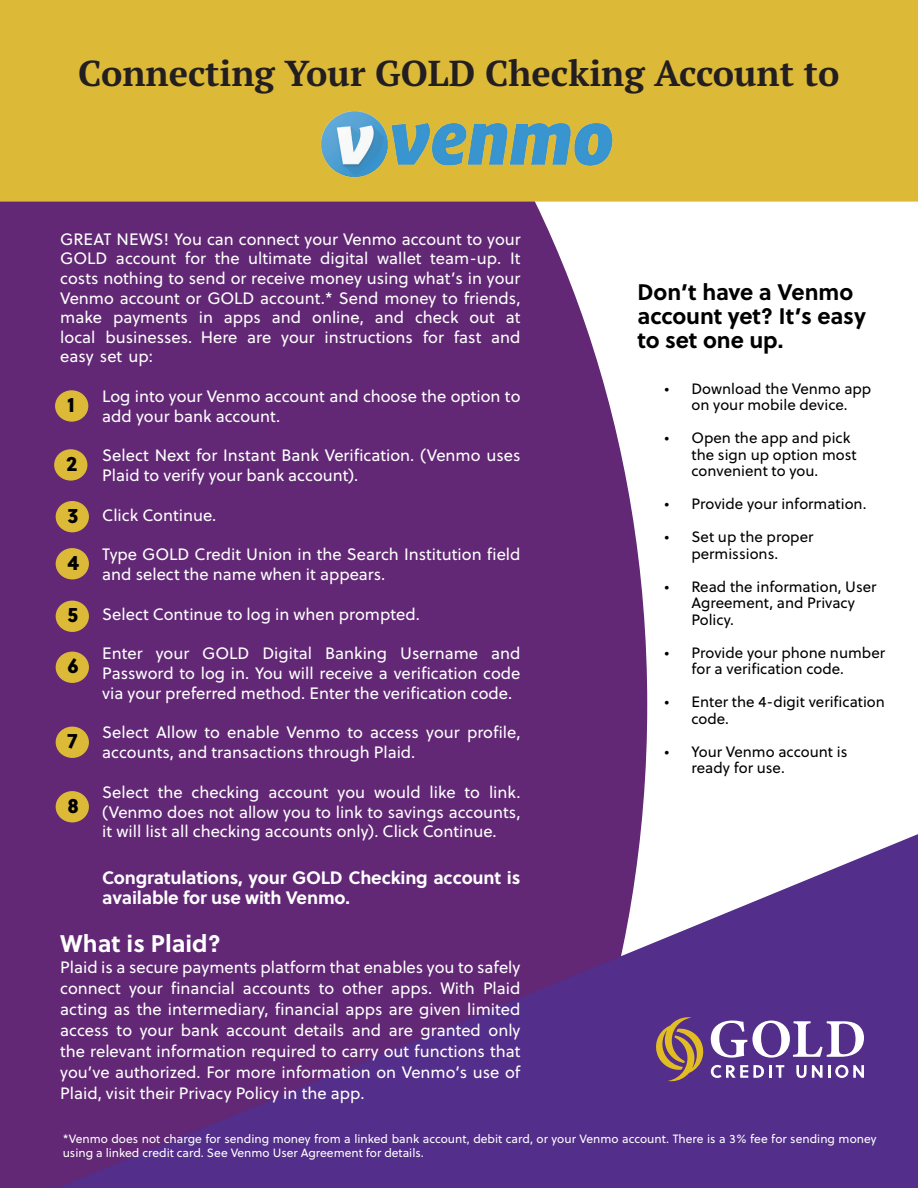
<style>
.page{position:relative;width:918px;height:1188px;background:#fff}
.page>*{position:absolute;margin:0;border:0;box-sizing:border-box;transform-origin:0 0}
.t1{font:700 36px "PT Serif Pro";color:#231f20}
.t2{font:700 24px "Soleil";color:#fff}
.t3{font:700 22.5px/24px "Soleil";letter-spacing:-.005em;color:#000}
.t4{font:21px "Soleil Xb";color:#000}
.t5{font:700 18px/19.5px "Soleil";letter-spacing:-.01em;color:#fff}
.t6{font:16.5px/19.8px "Soleil";color:#fff;text-align:justify}
.t7{font:15px/16.5px "Soleil";color:#000}
.t8{font:12px/14.4px "Soleil";color:#fff}
</style>
<div class="page">
<div style="left:0;top:202px;width:647px;height:538px;background:#622875"></div>
<div style="left:0;top:0;width:918px;height:202px;background:#ddb938"></div>
<svg style="left:0;top:742px;width:918px;height:446px;background:#6d418b"></svg>
<svg style="left:655px;top:1017px;width:209px;height:64px"></svg>
<img style="left:318px;top:108px;width:72px;height:72px">
<img style="left:387px;top:121px;width:229px;height:46px">
<div style="left:55px;top:390px;width:33px;height:32px;background:#ddb938;border-radius:50%"></div>
<div style="left:54px;top:449px;width:33px;height:32px;background:#ddb938;border-radius:50%"></div>
<div style="left:56px;top:501px;width:33px;height:31px;background:#ddb938;border-radius:50%"></div>
<div style="left:56px;top:548px;width:33px;height:31px;background:#ddb938;border-radius:50%"></div>
<div style="left:56px;top:601px;width:33px;height:31px;background:#ddb938;border-radius:50%"></div>
<div style="left:56px;top:652px;width:33px;height:31px;background:#ddb938;border-radius:50%"></div>
<div style="left:56px;top:727px;width:33px;height:31px;background:#ddb938;border-radius:50%"></div>
<div style="left:56px;top:791px;width:33px;height:31px;background:#ddb938;border-radius:50%"></div>
<h1 class="t1" style="left:78px;top:50px;width:763px">Connecting Your GOLD Checking Account to</h1>
<p class="t6" style="left:60px;top:229px;width:462px">GREAT NEWS! You can connect your Venmo account to your GOLD account for the ultimate digital wallet team-up. It costs nothing to send or receive money using what’s in your Venmo account or GOLD account.* Send money to friends, make payments in apps and online, and check out at local businesses. Here are your instructions for fast and easy set up:</p>
<p class="t6" style="left:102px;top:386px;width:420px">Log into your Venmo account and choose the option to add your bank account.</p>
<p class="t6" style="left:102px;top:445px;width:420px">Select Next for Instant Bank Verification. (Venmo uses<br>Plaid to verify your bank account).</p>
<p class="t6" style="left:102px;top:504px;width:116px">Click Continue.</p>
<p class="t6" style="left:102px;top:544px;width:420px">Type GOLD Credit Union in the Search Institution field and select the name when it appears.</p>
<p class="t6" style="left:102px;top:603px;width:319px">Select Continue to log in when prompted.</p>
<p class="t6" style="left:102px;top:643px;width:420px">Enter your GOLD Digital Banking Username and Password to log in. You will receive a verification code via your preferred method. Enter the verification code.</p>
<p class="t6" style="left:102px;top:722px;width:420px">Select Allow to enable Venmo to access your profile, accounts, and transactions through Plaid.</p>
<p class="t6" style="left:102px;top:782px;width:420px">Select the checking account you would like to link. (Venmo does not allow you to link to savings accounts, it will list all checking accounts only). Click Continue.</p>
<p class="t5" style="left:102px;top:867px;width:420px">Congratulations, your GOLD Checking account is available for use with Venmo.</p>
<h2 class="t2" style="left:60px;top:925px;width:162px">What is Plaid?</h2>
<p class="t6" style="left:60px;top:957px;width:462px;line-height:21px">Plaid is a secure payments platform that enables you to safely connect your financial accounts to other apps. With Plaid acting as the intermediary, financial apps are given limited access to your bank account details and are granted only the relevant information required to carry out functions that you’ve authorized. For more information on Venmo’s use of Plaid, visit their Privacy Policy in the app.</p>
<p class="t4" style="left:67px;top:388px;width:9px">1</p>
<p class="t4" style="left:66px;top:447px;width:13px">2</p>
<p class="t4" style="left:68px;top:499px;width:13px">3</p>
<p class="t4" style="left:68px;top:546px;width:13px">4</p>
<p class="t4" style="left:68px;top:598px;width:12px">5</p>
<p class="t4" style="left:68px;top:649px;width:13px">6</p>
<p class="t4" style="left:68px;top:724px;width:12px">7</p>
<p class="t4" style="left:68px;top:789px;width:13px">8</p>
<h3 class="t3" style="left:638px;top:279px;width:230px">Don’t have a Venmo account yet? It’s easy to set one up.</h3>
<p class="t7" style="left:664px;top:380px;width:208px;text-align:center">• Download the Venmo app on your mobile device.</p>
<p class="t7" style="left:692px;top:429px;width:167px;text-indent:-27px">• Open the app and pick the sign up option most convenient to you.</p>
<p class="t7" style="left:664px;top:495px;width:203px">• Provide your information.</p>
<p class="t7" style="left:664px;top:528px;width:150px;text-align:center">• Set up the proper permissions.</p>
<p class="t7" style="left:692px;top:578px;width:187px;text-indent:-27px">• Read the information, User<br>Agreement, and Privacy<br>Policy.</p>
<p class="t7" style="left:692px;top:644px;width:195px;text-indent:-27px">• Provide your phone number for a verification code.</p>
<p class="t7" style="left:692px;top:693px;width:195px;text-indent:-27px">• Enter the 4-digit verification code.</p>
<p class="t7" style="left:692px;top:743px;width:158px;text-indent:-27px">• Your Venmo account is ready for use.</p>
<p class="t8" style="left:63px;top:1131px;width:815px">*Venmo does not charge for sending money from a linked bank account, debit card, or your Venmo account. There is a 3% fee for sending money using a linked credit card. See Venmo User Agreement for details.</p>
</div>
